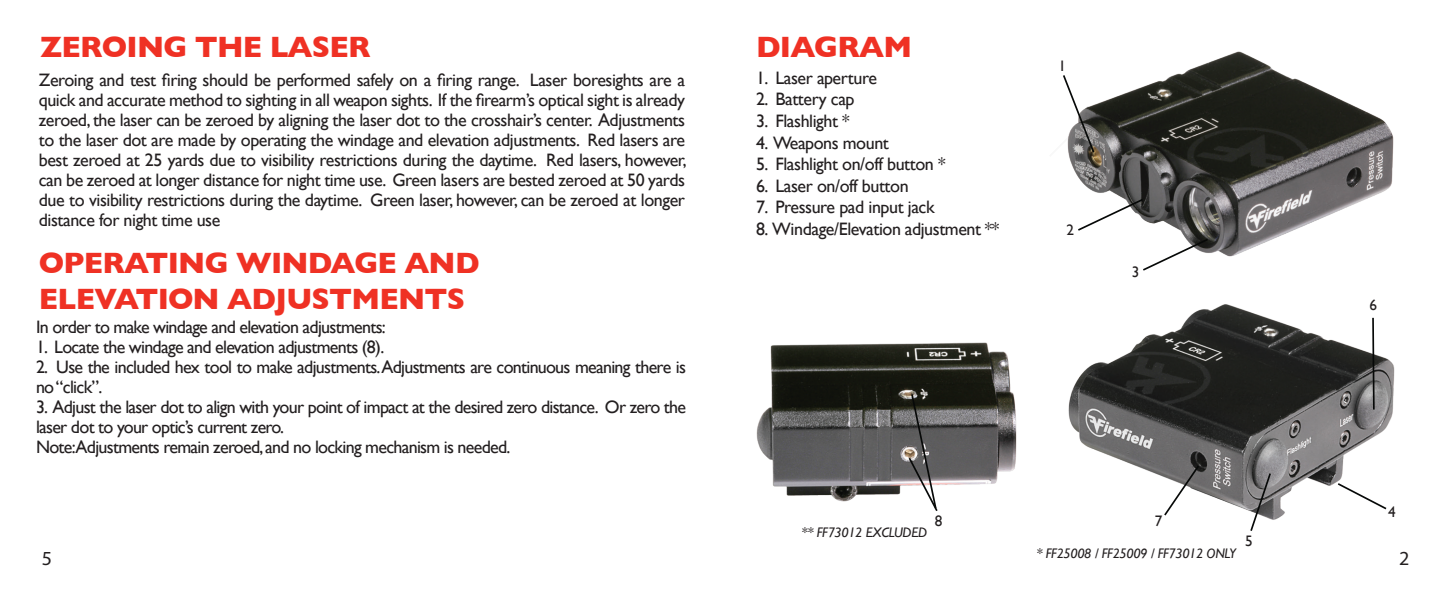
<style>
.page{position:relative;width:1440px;height:594px;background:#fff}
.page>*{position:absolute;margin:0;border:0;box-sizing:border-box;transform-origin:0 0}
.t1{font:700 30px/36px "Gill Sans";letter-spacing:-.025em;color:#ef3124}
.t2{font:20px "Myriad Pro";color:#231f20}
.t3{font:18px/20px "Gill Sans";letter-spacing:-.04em;color:#231f20}
.t4{font:15.2px "Gill Sans";color:#231f20}
.t5{font:italic 13.8px "Gill Sans";letter-spacing:-.025em;color:#231f20}
</style>
<div class="page">
<img style="left:1070px;top:51px;width:324px;height:206px">
<img style="left:1068px;top:304px;width:327px;height:216px">
<svg style="left:1063px;top:73px;width:33px;height:86px"></svg>
<svg style="left:1249px;top:471px;width:23px;height:60px"></svg>
<svg style="left:1336px;top:482px;width:52px;height:29px"></svg>
<svg style="left:1076px;top:197px;width:134px;height:74px"></svg>
<img style="left:756px;top:342px;width:261px;height:160px">
<svg style="left:1371px;top:316px;width:5px;height:95px"></svg>
<svg style="left:1163px;top:464px;width:38px;height:53px"></svg>
<svg style="left:907px;top:392px;width:32px;height:119px"></svg>
<h1 class="t1" style="left:40px;top:28px;width:332px">ZEROING THE LASER</h1>
<p class="t3" style="left:39px;top:70px;width:649px;text-align:justify">Zeroing and test firing should be performed safely on a firing range. Laser boresights are a quick and accurate method to sighting in all weapon sights. If the firearm’s optical sight is already zeroed, the laser can be zeroed by aligning the laser dot to the crosshair’s center. Adjustments to the laser dot are made by operating the windage and elevation adjustments. Red lasers are best zeroed at 25 yards due to visibility restrictions during the daytime. Red lasers, however, can be zeroed at longer distance for night time use. Green lasers are bested zeroed at 50 yards due to visibility restrictions during the daytime. Green laser, however, can be zeroed at longer distance for night time use</p>
<p class="t3" style="left:756px;top:67px;width:122px">1. Laser aperture</p>
<h1 class="t1" style="left:756px;top:28px;width:158px">DIAGRAM</h1>
<p class="t3" style="left:756px;top:89px;width:100px">2. Battery cap</p>
<p class="t3" style="left:756px;top:111px;width:95px">3. Flashlight *</p>
<p class="t3" style="left:756px;top:132px;width:134px">4. Weapons mount</p>
<p class="t3" style="left:756px;top:154px;width:191px">5. Flashlight on/off button *</p>
<p class="t3" style="left:756px;top:175px;width:154px">6. Laser on/off button</p>
<p class="t3" style="left:756px;top:197px;width:180px">7. Pressure pad input jack</p>
<p class="t3" style="left:756px;top:219px;width:245px">8. Windage/Elevation adjustment **</p>
<h1 class="t1" style="left:39px;top:244px;width:442px">OPERATING WINDAGE AND<br>ELEVATION ADJUSTMENTS</h1>
<p class="t3" style="left:36px;top:317px;width:351px">In order to make windage and elevation adjustments:</p>
<p class="t3" style="left:36px;top:337px;width:350px">1. Locate the windage and elevation adjustments (8).</p>
<p class="t3" style="left:36px;top:357px;width:652px">2. Use the included hex tool to make adjustments.Adjustments are continuous meaning there is no “click”.</p>
<p class="t3" style="left:36px;top:397px;width:652px">3. Adjust the laser dot to align with your point of impact at the desired zero distance. Or zero the laser dot to your optic’s current zero.<br>Note:Adjustments remain zeroed, and no locking mechanism is needed.</p>
<p class="t4" style="left:1059px;top:56px;width:9px">1</p>
<p class="t4" style="left:1067px;top:221px;width:9px">2</p>
<p class="t4" style="left:1132px;top:263px;width:9px">3</p>
<p class="t2" style="left:42px;top:546px;width:12px">5</p>
<p class="t5" style="left:802px;top:524px;width:127px">** FF73012 EXCLUDED</p>
<p class="t4" style="left:935px;top:512px;width:9px">8</p>
<p class="t4" style="left:1155px;top:512px;width:9px">7</p>
<p class="t5" style="left:1036px;top:545px;width:201px">* FF25008 / FF25009 / FF73012 ONLY</p>
<p class="t4" style="left:1245px;top:532px;width:9px">5</p>
<p class="t4" style="left:1369px;top:296px;width:9px">6</p>
<p class="t4" style="left:1388px;top:503px;width:9px">4</p>
<p class="t2" style="left:1399px;top:546px;width:12px">2</p>
</div>
